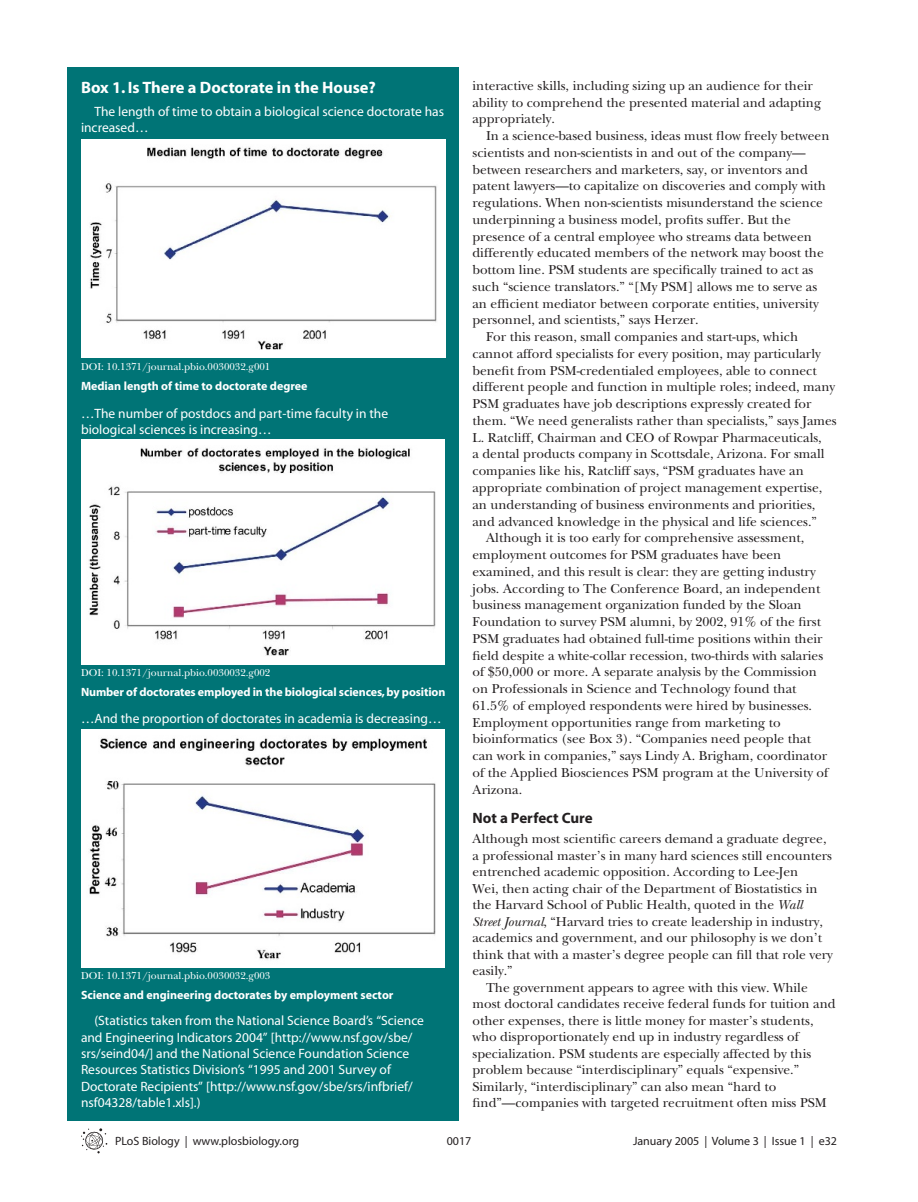
<style>
.page{position:relative;width:918px;height:1202px;background:#fff}
.page>*{position:absolute;margin:0;border:0;box-sizing:border-box;transform-origin:0 0}
.t1{font:700 16.5px "Myriad";color:#fff}
.t2{font:700 15px "Myriad";color:#231f20}
.t3{font:500 13.5px/16.5px "PLB Iserif";color:#231f20}
.t4{font:13.5px/16.4px "Myriad";color:#fff}
.t5{font:700 12px "Myriad";letter-spacing:-.005em;color:#fff}
.t6{font:12px "Myriad";color:#231f20}
.t7{font:500 10.5px "PLB Iserif";color:#fff}
.s1{font-style:italic}
</style>
<div class="page">
<svg style="left:81px;top:1128px;width:26px;height:25px"></svg>
<div style="left:68px;top:68px;width:391px;height:1052px;background:#007476"></div>
<img style="left:82px;top:139px;width:364px;height:219px">
<img style="left:81px;top:440px;width:364px;height:224px">
<img style="left:81px;top:729px;width:364px;height:238px">
<p class="t3" style="left:472px;top:79px;width:350px">interactive skills, including sizing up an audience for their ability to comprehend the presented material and adapting appropriately.</p>
<p class="t3" style="left:486px;top:128px;width:345px">In a science-based business, ideas must flow freely between</p>
<p class="t3" style="left:472px;top:145px;width:335px">scientists and non-scientists in and out of the company—</p>
<p class="t3" style="left:472px;top:162px;width:337px">between researchers and marketers, say, or inventors and</p>
<p class="t3" style="left:472px;top:179px;width:355px">patent lawyers—to capitalize on discoveries and comply with</p>
<p class="t3" style="left:472px;top:195px;width:352px">regulations. When non-scientists misunderstand the science</p>
<p class="t3" style="left:472px;top:212px;width:320px">underpinning a business model, profits suffer. But the</p>
<p class="t3" style="left:472px;top:229px;width:341px">presence of a central employee who streams data between</p>
<p class="t3" style="left:472px;top:246px;width:353px">differently educated members of the network may boost the</p>
<p class="t3" style="left:472px;top:262px;width:343px">bottom line. PSM students are specifically trained to act as</p>
<p class="t3" style="left:472px;top:279px;width:346px">such “science translators.” “[My PSM] allows me to serve as</p>
<p class="t3" style="left:472px;top:296px;width:348px">an efficient mediator between corporate entities, university</p>
<p class="t3" style="left:472px;top:313px;width:228px">personnel, and scientists,” says Herzer.</p>
<p class="t3" style="left:486px;top:329px;width:314px">For this reason, small companies and start-ups, which</p>
<p class="t3" style="left:472px;top:346px;width:350px">cannot afford specialists for every position, may particularly</p>
<p class="t3" style="left:472px;top:363px;width:346px">benefit from PSM-credentialed employees, able to connect</p>
<p class="t3" style="left:472px;top:380px;width:364px">different people and function in multiple roles; indeed, many</p>
<p class="t3" style="left:472px;top:396px;width:341px">PSM graduates have job descriptions expressly created for</p>
<p class="t3" style="left:472px;top:413px;width:366px">them. “We need generalists rather than specialists,” says James</p>
<p class="t3" style="left:472px;top:430px;width:351px">L. Ratcliff, Chairman and CEO of Rowpar Pharmaceuticals,</p>
<p class="t3" style="left:472px;top:447px;width:354px">a dental products company in Scottsdale, Arizona. For small</p>
<p class="t3" style="left:472px;top:463px;width:333px">companies like his, Ratcliff says, “PSM graduates have an</p>
<p class="t3" style="left:472px;top:480px;width:351px">appropriate combination of project management expertise,</p>
<p class="t3" style="left:472px;top:497px;width:344px">an understanding of business environments and priorities,</p>
<p class="t3" style="left:472px;top:514px;width:346px">and advanced knowledge in the physical and life sciences.”</p>
<p class="t3" style="left:486px;top:530px;width:320px">Although it is too early for comprehensive assessment,</p>
<p class="t3" style="left:472px;top:547px;width:310px">employment outcomes for PSM graduates have been</p>
<p class="t3" style="left:472px;top:564px;width:345px">examined, and this result is clear: they are getting industry</p>
<p class="t3" style="left:472px;top:581px;width:349px">jobs. According to The Conference Board, an independent</p>
<p class="t3" style="left:472px;top:597px;width:331px">business management organization funded by the Sloan</p>
<p class="t3" style="left:472px;top:614px;width:350px">Foundation to survey PSM alumni, by 2002, 91% of the first</p>
<p class="t3" style="left:472px;top:631px;width:352px">PSM graduates had obtained full-time positions within their</p>
<p class="t3" style="left:472px;top:648px;width:352px">field despite a white-collar recession, two-thirds with salaries</p>
<p class="t3" style="left:472px;top:664px;width:346px">of $50,000 or more. A separate analysis by the Commission</p>
<p class="t3" style="left:472px;top:681px;width:325px">on Professionals in Science and Technology found that</p>
<p class="t3" style="left:472px;top:698px;width:341px">61.5% of employed respondents were hired by businesses.</p>
<p class="t3" style="left:472px;top:715px;width:310px">Employment opportunities range from marketing to</p>
<p class="t3" style="left:472px;top:731px;width:340px">bioinformatics (see Box 3). “Companies need people that</p>
<p class="t3" style="left:472px;top:748px;width:356px">can work in companies,” says Lindy A. Brigham, coordinator</p>
<p class="t3" style="left:472px;top:765px;width:357px">of the Applied Biosciences PSM program at the University of</p>
<p class="t3" style="left:472px;top:782px;width:51px">Arizona.</p>
<p class="t2" style="left:472px;top:812px;width:122px">Not a Perfect Cure</p>
<p class="t3" style="left:472px;top:831px;width:356px">Although most scientific careers demand a graduate degree,</p>
<p class="t3" style="left:472px;top:848px;width:361px">a professional master’s in many hard sciences still encounters</p>
<p class="t3" style="left:472px;top:864px;width:327px">entrenched academic opposition. According to Lee-Jen</p>
<p class="t3" style="left:472px;top:881px;width:347px">Wei, then acting chair of the Department of Biostatistics in</p>
<p class="t3" style="left:472px;top:897px;width:332px">the Harvard School of Public Health, quoted in the <span class="s1">Wall</span></p>
<p class="t3" style="left:472px;top:914px;width:352px"><span class="s1">Street Journal</span>, “Harvard tries to create leadership in industry,</p>
<p class="t3" style="left:472px;top:930px;width:351px">academics and government, and our philosophy is we don’t</p>
<p class="t3" style="left:472px;top:947px;width:362px">think that with a master’s degree people can fill that role very</p>
<p class="t3" style="left:472px;top:963px;width:42px">easily.”</p>
<p class="t3" style="left:486px;top:980px;width:323px">The government appears to agree with this view. While</p>
<p class="t3" style="left:472px;top:996px;width:365px">most doctoral candidates receive federal funds for tuition and</p>
<p class="t3" style="left:472px;top:1013px;width:343px">other expenses, there is little money for master’s students,</p>
<p class="t3" style="left:472px;top:1029px;width:328px">who disproportionately end up in industry regardless of</p>
<p class="t3" style="left:472px;top:1046px;width:340px">specialization. PSM students are especially affected by this</p>
<p class="t3" style="left:472px;top:1062px;width:328px">problem because “interdisciplinary” equals “expensive.”</p>
<p class="t3" style="left:472px;top:1079px;width:306px">Similarly, “interdisciplinary” can also mean “hard to</p>
<p class="t3" style="left:472px;top:1095px;width:356px">find”—companies with targeted recruitment often miss PSM</p>
<p class="t6" style="left:633px;top:1136px;width:205px">January 2005 | Volume 3 | Issue 1 | e32</p>
<p class="t1" style="left:81px;top:82px;width:296px">Box 1. Is There a Doctorate in the House?</p>
<p class="t4" style="left:81px;top:104px;width:365px;text-indent:14px">The length of time to obtain a biological science doctorate has increased…</p>
<p class="t7" style="left:81px;top:362px;width:191px">DOI: 10.1371/journal.pbio.0030032.g001</p>
<p class="t5" style="left:81px;top:381px;width:228px">Median length of time to doctorate degree</p>
<p class="t4" style="left:81px;top:406px;width:309px">…The number of postdocs and part-time faculty in the biological sciences is increasing…</p>
<p class="t7" style="left:81px;top:668px;width:191px">DOI: 10.1371/journal.pbio.0030032.g002</p>
<p class="t5" style="left:81px;top:687px;width:366px">Number of doctorates employed in the biological sciences, by position</p>
<p class="t4" style="left:81px;top:711px;width:362px">…And the proportion of doctorates in academia is decreasing…</p>
<p class="t7" style="left:81px;top:971px;width:191px">DOI: 10.1371/journal.pbio.0030032.g003</p>
<p class="t5" style="left:81px;top:990px;width:314px">Science and engineering doctorates by employment sector</p>
<p class="t4" style="left:81px;top:1013px;width:345px;text-indent:14px">(Statistics taken from the National Science Board’s “Science and Engineering Indicators 2004” [http://www.nsf.gov/sbe/ srs/seind04/] and the National Science Foundation Science Resources Statistics Division’s “1995 and 2001 Survey of Doctorate Recipients” [http://www.nsf.gov/sbe/srs/infbrief/ nsf04328/table1.xls].)</p>
<p class="t6" style="left:115px;top:1136px;width:186px">PLoS Biology | www.plosbiology.org</p>
<p class="t6" style="left:447px;top:1136px;width:26px">0017</p>
</div>
